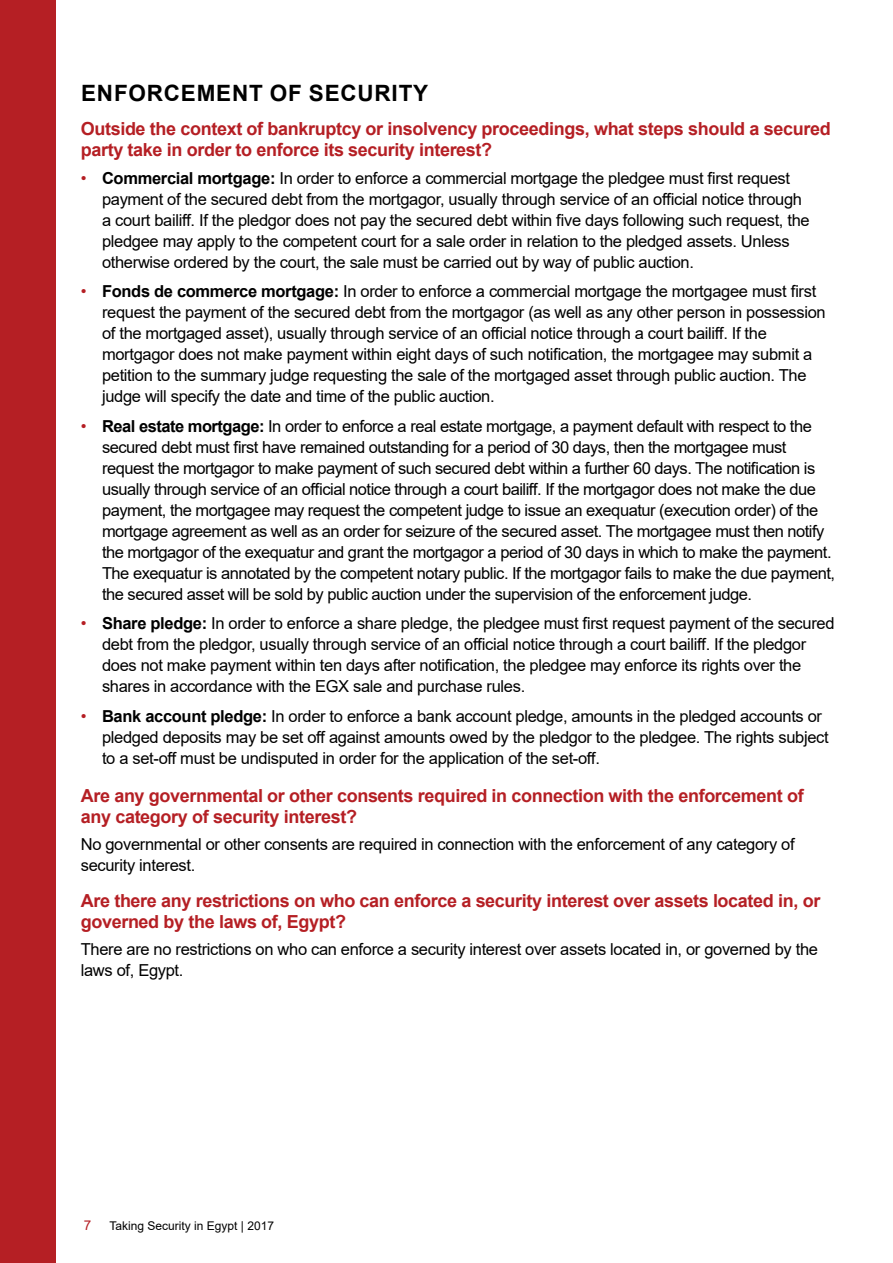
<style>
.page{position:relative;width:893px;height:1263px;background:#fff}
.page>*{position:absolute;margin:0;border:0;box-sizing:border-box;transform-origin:0 0}
.t1{font:700 22.5px "Arial";letter-spacing:.035em;color:#000}
.t2{font:700 18px/21px "Arial";letter-spacing:-.02em;color:#b51f24}
.t3{font:16.5px/21px "Arial";letter-spacing:-.02em;color:#000}
.t4{font:13.5px "Arial";color:#b51f24}
.t5{font:12px "Arial";color:#000}
.s1{color:#b51f24}
.s2{font-weight:700}
</style>
<div class="page">
<div style="left:0;top:0;width:56px;height:1263px;background:#b51f24"></div>
<h1 class="t1" style="left:81px;top:78px;width:349px">ENFORCEMENT OF SECURITY</h1>
<p class="t2" style="left:81px;top:119px;width:751px">Outside the context of bankruptcy or insolvency proceedings, what steps should a secured party take in order to enforce its security interest?</p>
<p class="t3" style="left:102px;top:167px;width:709px;text-indent:-21px"><span class="s1">•</span> <span class="s2">Commercial mortgage:</span> In order to enforce a commercial mortgage the pledgee must first request payment of the secured debt from the mortgagor, usually through service of an official notice through a court bailiff. If the pledgor does not pay the secured debt within five days following such request, the pledgee may apply to the competent court for a sale order in relation to the pledged assets. Unless otherwise ordered by the court, the sale must be carried out by way of public auction.</p>
<p class="t3" style="left:102px;top:281px;width:725px;text-indent:-21px"><span class="s1">•</span> <span class="s2">Fonds de commerce mortgage:</span> In order to enforce a commercial mortgage the mortgagee must first request the payment of the secured debt from the mortgagor (as well as any other person in possession of the mortgaged asset), usually through service of an official notice through a court bailiff. If the mortgagor does not make payment within eight days of such notification, the mortgagee may submit a petition to the summary judge requesting the sale of the mortgaged asset through public auction. The judge will specify the date and time of the public auction.</p>
<p class="t3" style="left:102px;top:415px;width:735px;text-indent:-21px"><span class="s1">•</span> <span class="s2">Real estate mortgage:</span> In order to enforce a real estate mortgage, a payment default with respect to the secured debt must first have remained outstanding for a period of 30 days, then the mortgagee must request the mortgagor to make payment of such secured debt within a further 60 days. The notification is usually through service of an official notice through a court bailiff. If the mortgagor does not make the due payment, the mortgagee may request the competent judge to issue an exequatur (execution order) of the mortgage agreement as well as an order for seizure of the secured asset. The mortgagee must then notify the mortgagor of the exequatur and grant the mortgagor a period of 30 days in which to make the payment.<br>The exequatur is annotated by the competent notary public. If the mortgagor fails to make the due payment, the secured asset will be sold by public auction under the supervision of the enforcement judge.</p>
<p class="t3" style="left:102px;top:613px;width:734px;text-indent:-21px"><span class="s1">•</span> <span class="s2">Share pledge:</span> In order to enforce a share pledge, the pledgee must first request payment of the secured debt from the pledgor, usually through service of an official notice through a court bailiff. If the pledgor does not make payment within ten days after notification, the pledgee may enforce its rights over the shares in accordance with the EGX sale and purchase rules.</p>
<p class="t3" style="left:102px;top:705px;width:728px;text-indent:-21px"><span class="s1">•</span> <span class="s2">Bank account pledge:</span> In order to enforce a bank account pledge, amounts in the pledged accounts or pledged deposits may be set off against amounts owed by the pledgor to the pledgee. The rights subject to a set-off must be undisputed in order for the application of the set-off.</p>
<p class="t2" style="left:81px;top:785px;width:724px">Are any governmental or other consents required in connection with the enforcement of any category of security interest?</p>
<p class="t3" style="left:81px;top:834px;width:715px">No governmental or other consents are required in connection with the enforcement of any category of security interest.</p>
<p class="t2" style="left:81px;top:890px;width:741px">Are there any restrictions on who can enforce a security interest over assets located in, or governed by the laws of, Egypt?</p>
<p class="t3" style="left:81px;top:939px;width:739px">There are no restrictions on who can enforce a security interest over assets located in, or governed by the laws of, Egypt.</p>
<p class="t4" style="left:84px;top:1216px;width:9px">7</p>
<p class="t5" style="left:110px;top:1217px;width:166px">Taking Security in Egypt | 2017</p>
</div>
